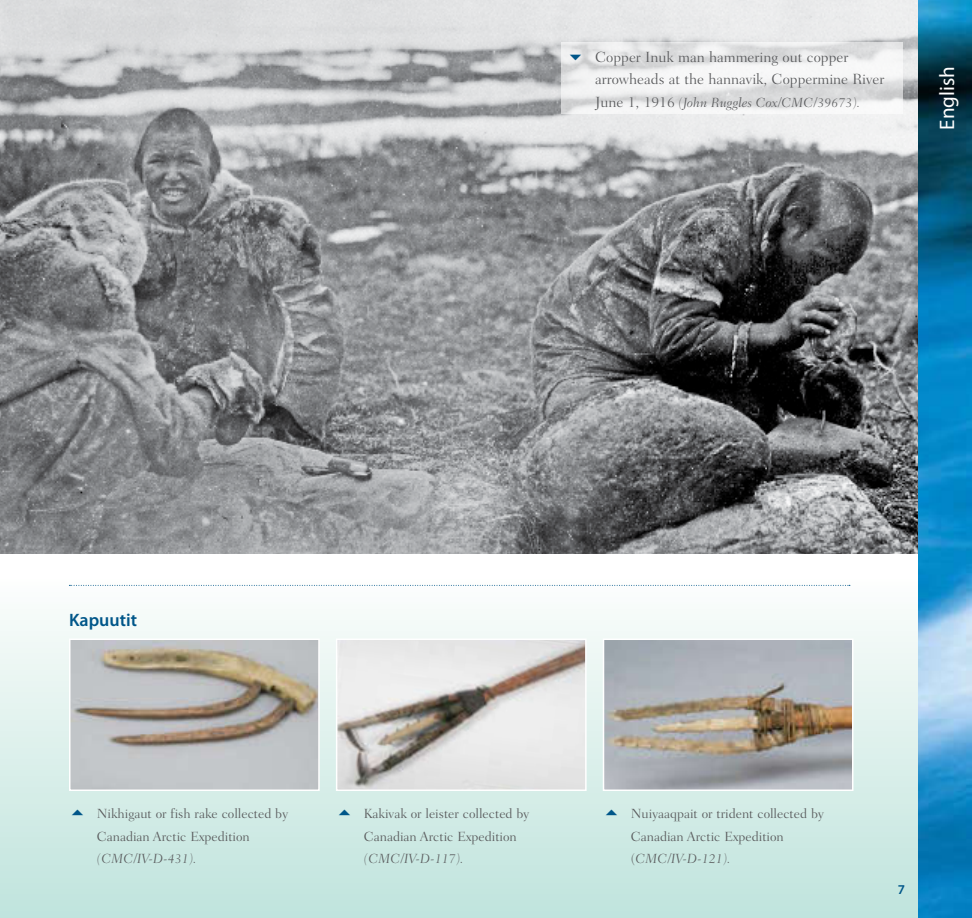
<style>
.page{position:relative;width:972px;height:918px;background:#fff}
.page>*{position:absolute;margin:0;border:0;box-sizing:border-box;transform-origin:0 0}
.t1{font:21px "Myriad Pro";color:#fff}
.t2{font:600 18px "Myriad Pro";color:#005689}
.t3{font:300 15px/22.5px "Fairfield LH";color:#58595b}
.t4{font:300 13.5px/22.5px "Fairfield LH";color:#58595b}
.t5{font:italic 300 13.5px "Fairfield LH";color:#58595b}
.s1{font-style:normal;font-size:15px}
.s2{font-style:italic}
</style>
<div class="page">
<div style="left:0;top:576px;width:922px;height:342px;background:linear-gradient(to bottom,#fdfefd,#bfe4dc)"></div>
<img style="left:0;top:0;width:918px;height:553px">
<img style="left:72px;top:642px;width:245px;height:146px">
<div style="left:69px;top:639px;width:251px;height:152px;border:2px solid #fff"></div>
<img style="left:339px;top:642px;width:245px;height:146px">
<div style="left:336px;top:639px;width:251px;height:152px;border:2px solid #fff"></div>
<img style="left:606px;top:642px;width:245px;height:146px">
<div style="left:603px;top:639px;width:251px;height:152px;border:2px solid #fff"></div>
<svg style="left:69px;top:585px;width:781px;height:1px"></svg>
<img style="left:918px;top:0;width:54px;height:918px">
<svg style="left:562px;top:42px;width:341px;height:71px"></svg>
<svg style="left:72px;top:810px;width:11px;height:5px"></svg>
<svg style="left:339px;top:810px;width:11px;height:5px"></svg>
<svg style="left:606px;top:810px;width:11px;height:5px"></svg>
<svg style="left:570px;top:54px;width:11px;height:6px"></svg>
<svg style="left:898px;top:886px;width:6px;height:8px"></svg>
<p class="t3" style="left:595px;top:45px;width:291px">Copper Inuk man hammering out copper arrowheads at the hannavik, Coppermine River</p>
<p class="t5" style="left:595px;top:94px;width:267px"><span class="s1">June 1, 1916</span> (John Ruggles Cox/CMC/39673).</p>
<h1 class="t1" style="left:934px;top:130px;width:65px;rotate:-90deg">English</h1>
<h2 class="t2" style="left:69px;top:608px;width:70px">Kapuutit</h2>
<p class="t4" style="left:97px;top:803px;width:193px">Nikhigaut or fish rake collected by<br>Canadian Arctic Expedition</p>
<p class="t5" style="left:97px;top:851px;width:101px">(CMC/IV-D-431).</p>
<p class="t4" style="left:364px;top:803px;width:167px">Kakivak or leister collected by<br>Canadian Arctic Expedition</p>
<p class="t5" style="left:364px;top:851px;width:101px">(CMC/IV-D-117).</p>
<p class="t4" style="left:631px;top:803px;width:194px">Nuiyaaqpait or trident collected by<br>Canadian Arctic Expedition (<span class="s2">CMC/IV-D-121).</span></p>
</div>
